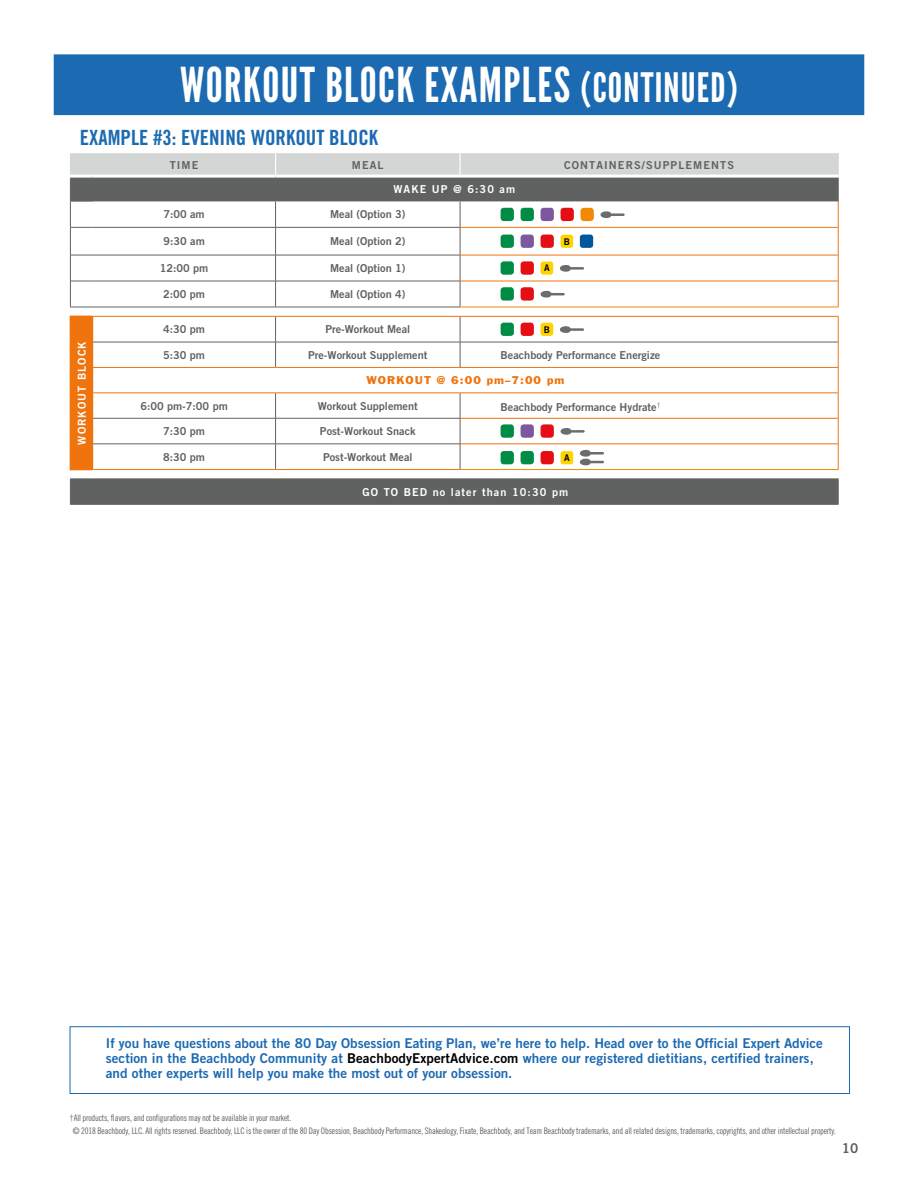
<style>
.page{position:relative;width:918px;height:1188px;background:#fff}
.page>*{position:absolute;margin:0;border:0;box-sizing:border-box;transform-origin:0 0}
.t1{font:48px "League Gothic";letter-spacing:.03em;color:#fff}
.t2{font:21px "Trade Gothic Bold Condensed No.";color:#1c6ab1}
.t3{font:13.5px/15px "Trade Gothic Bold Two";letter-spacing:.005em;color:#1c6ab1}
.t4{font:13.5px "Trade Gothic Bold Two";color:#606161}
.t5{font:10.95px "Trade Gothic Bold Two";color:#606161}
.t6{font:10.95px "Trade Gothic Bold Two";letter-spacing:.1em;color:#fff}
.t7{font:10.95px "Trade Gothic Bold Two";letter-spacing:.1em;color:#606161}
.t8{font:10.5px "Franklin Gothic";letter-spacing:.1em;color:#f0740e}
.t9{font:9.15px "Trade Gothic Bold Two";color:#000}
.t10{font:9px/12.6px "Trade Gothic Condensed No.";letter-spacing:-.02em;color:#606161;scale:.95 1}
.s1{font-size:40.5px}
.s2{color:#000}
</style>
<div class="page">
<div style="left:54px;top:55px;width:810px;height:60px;background:#1c6ab1"></div>
<div style="left:54px;top:54px;width:810px;height:61px;border:1px solid #1c6ab1"></div>
<svg style="left:70px;top:315px;width:768px;height:189px;fill:#606161"></svg>
<svg style="left:93px;top:315px;width:745px;height:154px"></svg>
<hr style="left:93px;top:479px;width:183px;height:1px;background:#606161">
<hr style="left:276px;top:479px;width:184px;height:1px;background:#606161">
<hr style="left:460px;top:479px;width:379px;height:1px;background:#606161">
<svg style="left:838px;top:479px;width:1px;height:25px"></svg>
<svg style="left:70px;top:479px;width:23px;height:26px"></svg>
<hr style="left:93px;top:504px;width:183px;height:1px;background:#606161">
<hr style="left:276px;top:504px;width:184px;height:1px;background:#606161">
<hr style="left:460px;top:504px;width:379px;height:1px;background:#606161">
<hr style="left:93px;top:342px;width:183px;height:1px;background:#606161">
<hr style="left:276px;top:342px;width:184px;height:1px;background:#606161">
<svg style="left:275px;top:317px;width:1px;height:50px"></svg>
<hr style="left:460px;top:342px;width:378px;height:1px;background:#606161">
<svg style="left:460px;top:317px;width:1px;height:50px"></svg>
<hr style="left:92px;top:316px;width:184px;height:1px;background:#f0740e">
<hr style="left:276px;top:316px;width:184px;height:1px;background:#f0740e">
<hr style="left:460px;top:316px;width:379px;height:1px;background:#f0740e">
<hr style="left:92px;top:367px;width:184px;height:1px;background:#f0740e">
<hr style="left:276px;top:367px;width:184px;height:1px;background:#f0740e">
<hr style="left:460px;top:367px;width:379px;height:1px;background:#f0740e">
<hr style="left:92px;top:392px;width:184px;height:1px;background:#f0740e">
<hr style="left:276px;top:392px;width:184px;height:1px;background:#f0740e">
<hr style="left:460px;top:392px;width:379px;height:1px;background:#f0740e">
<div style="left:70px;top:316px;width:23px;height:154px;background:#f0740e"></div>
<svg style="left:838px;top:317px;width:1px;height:152px"></svg>
<hr style="left:92px;top:469px;width:184px;height:1px;background:#f0740e">
<hr style="left:276px;top:469px;width:184px;height:1px;background:#f0740e">
<hr style="left:460px;top:469px;width:379px;height:1px;background:#f38903">
<hr style="left:93px;top:418px;width:183px;height:1px;background:#606161">
<hr style="left:276px;top:418px;width:184px;height:1px;background:#606161">
<hr style="left:93px;top:444px;width:183px;height:1px;background:#606161">
<hr style="left:276px;top:444px;width:184px;height:1px;background:#606161">
<svg style="left:275px;top:393px;width:1px;height:76px"></svg>
<svg style="left:460px;top:393px;width:1px;height:76px"></svg>
<hr style="left:460px;top:418px;width:378px;height:1px;background:#f0740e">
<hr style="left:460px;top:444px;width:378px;height:1px;background:#f0740e">
<svg style="left:70px;top:153px;width:769px;height:155px"></svg>
<div style="left:501px;top:323px;width:13px;height:13px;background:#008c44;border-radius:3px"></div>
<div style="left:521px;top:323px;width:13px;height:13px;background:#e60e15;border-radius:3px"></div>
<div style="left:541px;top:323px;width:12px;height:13px;background:#ffd300;border-radius:3px"></div>
<svg style="left:560px;top:326px;width:24px;height:7px"></svg>
<div style="left:501px;top:424px;width:13px;height:14px;background:#008c44;border-radius:3px"></div>
<div style="left:521px;top:424px;width:13px;height:14px;background:#7d589f;border-radius:3px"></div>
<div style="left:541px;top:424px;width:13px;height:14px;background:#e60e15;border-radius:3px"></div>
<svg style="left:561px;top:428px;width:24px;height:7px"></svg>
<div style="left:501px;top:451px;width:13px;height:13px;background:#008c44;border-radius:3px"></div>
<div style="left:521px;top:451px;width:13px;height:13px;background:#008c44;border-radius:3px"></div>
<div style="left:541px;top:451px;width:13px;height:13px;background:#e60e15;border-radius:3px"></div>
<div style="left:561px;top:451px;width:12px;height:13px;background:#ffd300;border-radius:3px"></div>
<svg style="left:580px;top:450px;width:24px;height:16px"></svg>
<div style="left:70px;top:1026px;width:780px;height:68px;border:1px solid #1c6ab1"></div>
<h1 class="t1" style="left:180px;top:57px;width:559px">WORKOUT BLOCK EXAMPLES <span class="s1">(CONTINUED)</span></h1>
<h2 class="t2" style="left:80px;top:124px;width:300px">EXAMPLE #3: EVENING WORKOUT BLOCK</h2>
<p class="t5" style="left:170px;top:158px;width:30px">TIME</p>
<p class="t5" style="left:352px;top:158px;width:33px">MEAL</p>
<p class="t7" style="left:564px;top:158px;width:171px">CONTAINERS/SUPPLEMENTS</p>
<p class="t6" style="left:393px;top:182px;width:123px">WAKE UP @ 6:30 am</p>
<p class="t5" style="left:163px;top:208px;width:43px">7:00 am</p>
<p class="t5" style="left:330px;top:208px;width:77px">Meal (Option 3)</p>
<p class="t5" style="left:163px;top:234px;width:43px">9:30 am</p>
<p class="t5" style="left:330px;top:234px;width:77px">Meal (Option 2)</p>
<p class="t9" style="left:564px;top:236px;width:8px">B</p>
<p class="t5" style="left:160px;top:261px;width:50px">12:00 pm</p>
<p class="t5" style="left:330px;top:261px;width:77px">Meal (Option 1)</p>
<p class="t9" style="left:544px;top:262px;width:7px">A</p>
<p class="t5" style="left:163px;top:287px;width:43px">2:00 pm</p>
<p class="t5" style="left:330px;top:287px;width:77px">Meal (Option 4)</p>
<p class="t6" style="left:75px;top:445px;width:105px;rotate:-90deg">WORKOUT BLOCK</p>
<p class="t5" style="left:163px;top:322px;width:43px">4:30 pm</p>
<p class="t5" style="left:325px;top:322px;width:86px">Pre-Workout Meal</p>
<p class="t9" style="left:544px;top:324px;width:8px">B</p>
<p class="t5" style="left:163px;top:348px;width:43px">5:30 pm</p>
<p class="t5" style="left:308px;top:348px;width:121px">Pre-Workout Supplement</p>
<p class="t5" style="left:501px;top:348px;width:161px">Beachbody Performance Energize</p>
<p class="t8" style="left:366px;top:374px;width:200px">WORKOUT @ 6:00 pm–7:00 pm</p>
<p class="t5" style="left:140px;top:399px;width:89px">6:00 pm-7:00 pm</p>
<p class="t5" style="left:318px;top:399px;width:101px">Workout Supplement</p>
<p class="t5" style="left:501px;top:400px;width:162px">Beachbody Performance Hydrate<sup>†</sup></p>
<p class="t5" style="left:163px;top:424px;width:43px">7:30 pm</p>
<p class="t5" style="left:320px;top:424px;width:97px">Post-Workout Snack</p>
<p class="t5" style="left:163px;top:450px;width:43px">8:30 pm</p>
<p class="t5" style="left:323px;top:450px;width:91px">Post-Workout Meal</p>
<p class="t9" style="left:564px;top:452px;width:7px">A</p>
<p class="t6" style="left:363px;top:485px;width:207px">GO TO BED no later than 10:30 pm</p>
<p class="t3" style="left:106px;top:1036px;width:719px">If you have questions about the 80 Day Obsession Eating Plan, we’re here to help. Head over to the Official Expert Advice section in the Beachbody Community at <span class="s2">BeachbodyExpertAdvice.com</span> where our registered dietitians, certified trainers, and other experts will help you make the most out of your obsession.</p>
<p class="t10" style="left:73px;top:1112px;width:805px;text-indent:-3px">†All products, flavors, and configurations may not be available in your market.<br>© 2018 Beachbody, LLC. All rights reserved. Beachbody, LLC is the owner of the 80 Day Obsession, Beachbody Performance, Shakeology, Fixate, Beachbody, and Team Beachbody trademarks, and all related designs, trademarks, copyrights, and other intellectual property.</p>
<h3 class="t4" style="left:842px;top:1140px;width:18px">10</h3>
</div>
